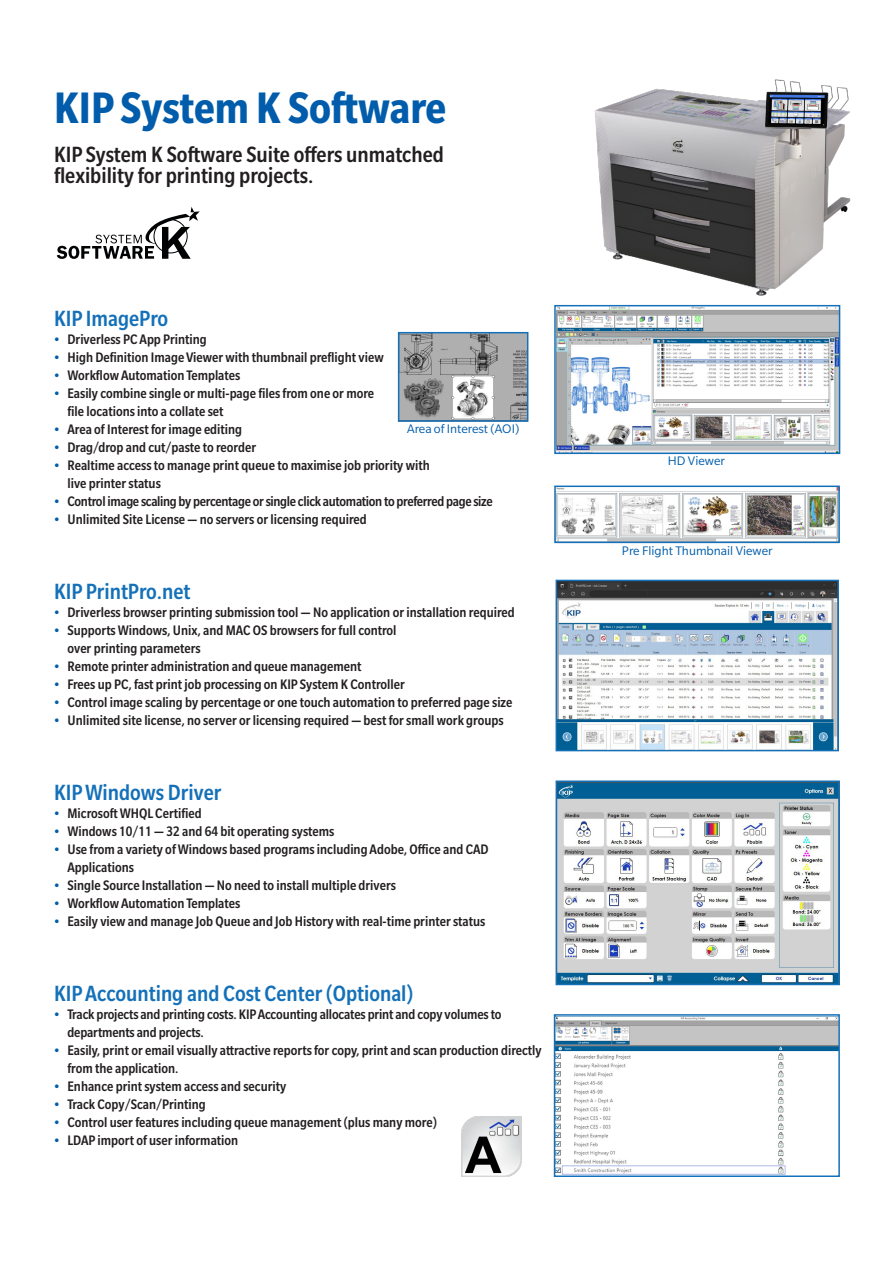
<style>
.page{position:relative;width:893px;height:1263px;background:#fff}
.page>*{position:absolute;margin:0;border:0;box-sizing:border-box;transform-origin:0 0}
.Title23{font:700 condensed 48px "Slate Pro";color:#015dab}
.Subhead23{font:500 condensed 24px "Slate Pro";color:#1471b9}
.Subhead23-2{font:500 condensed 24px/21px "Slate Pro";color:#231f20}
.t1{font:500 condensed 15px/18px "Slate Pro";color:#231f20}
.t2{font:500 condensed 15px "Slate Pro";letter-spacing:-.02em;color:#231f20}
.BlueCaption23{font:13.5px "Slate Pro";color:#015dab}
.s1{color:#015dab}
</style>
<div class="page">
<img style="left:559px;top:783px;width:278px;height:199px">
<div style="left:556px;top:780px;width:284px;height:205px;border:2px solid #1471b9"></div>
<img style="left:559px;top:583px;width:277px;height:165px">
<div style="left:556px;top:580px;width:283px;height:171px;border:2px solid #1471b9"></div>
<img style="left:557px;top:308px;width:280px;height:143px">
<div style="left:554px;top:305px;width:286px;height:149px;border:2px solid #1471b9"></div>
<img style="left:557px;top:488px;width:280px;height:52px">
<div style="left:554px;top:485px;width:286px;height:58px;border:2px solid #1471b9"></div>
<img style="left:401px;top:335px;width:124px;height:84px">
<div style="left:398px;top:332px;width:130px;height:90px;border:2px solid #1471b9"></div>
<img style="left:557px;top:1017px;width:280px;height:157px">
<div style="left:554px;top:1014px;width:286px;height:163px;border:2px solid #1471b9"></div>
<svg style="left:57px;top:207px;width:143px;height:52px"></svg>
<img style="left:462px;top:1117px;width:60px;height:60px">
<img style="left:594px;top:79px;width:257px;height:217px">
<p class="Title23" style="left:54px;top:82px;width:394px">KIP System K Software</p>
<p class="Subhead23-2" style="left:54px;top:144px;width:391px">KIP System K Software Suite offers unmatched flexibility for printing projects.</p>
<p class="Subhead23" style="left:54px;top:306px;width:116px">KIP ImagePro</p>
<p class="t1" style="left:54px;top:330px;width:154px"><span class="s1">•</span> Driverless PC App Printing</p>
<p class="t1" style="left:54px;top:348px;width:331px"><span class="s1">•</span> High Definition Image Viewer with thumbnail preflight view</p>
<p class="t1" style="left:54px;top:366px;width:188px"><span class="s1">•</span> Workflow Automation Templates</p>
<p class="t1" style="left:68px;top:384px;width:308px;text-indent:-14px"><span class="s1">•</span> Easily combine single or multi-page files from one or more file locations into a collate set</p>
<p class="t1" style="left:54px;top:420px;width:190px"><span class="s1">•</span> Area of Interest for image editing</p>
<p class="t1" style="left:54px;top:438px;width:204px"><span class="s1">•</span> Drag/drop and cut/paste to reorder</p>
<p class="t1" style="left:68px;top:456px;width:364px;text-indent:-14px"><span class="s1">•</span> Realtime access to manage print queue to maximise job priority with live printer status</p>
<p class="t2" style="left:54px;top:493px;width:440px"><span class="s1">•</span> Control image scaling by percentage or single click automation to preferred page size</p>
<p class="t1" style="left:54px;top:510px;width:314px"><span class="s1">•</span> Unlimited Site License — no servers or licensing required</p>
<p class="BlueCaption23" style="left:407px;top:422px;width:114px">Area of Interest (AOI)</p>
<p class="Subhead23" style="left:54px;top:579px;width:138px">KIP PrintPro.net</p>
<p class="t1" style="left:54px;top:603px;width:462px"><span class="s1">•</span> Driverless browser printing submission tool — No application or installation required</p>
<p class="t1" style="left:68px;top:621px;width:331px;text-indent:-14px"><span class="s1">•</span> Supports Windows, Unix, and MAC OS browsers for full control over printing parameters</p>
<p class="t1" style="left:54px;top:657px;width:309px"><span class="s1">•</span> Remote printer administration and queue management</p>
<p class="t1" style="left:54px;top:675px;width:352px"><span class="s1">•</span> Frees up PC, fast print job processing on KIP System K Controller</p>
<p class="t1" style="left:54px;top:693px;width:460px"><span class="s1">•</span> Control image scaling by percentage or one touch automation to preferred page size</p>
<p class="t1" style="left:54px;top:711px;width:451px"><span class="s1">•</span> Unlimited site license, no server or licensing required — best for small work groups</p>
<p class="Subhead23" style="left:54px;top:780px;width:169px">KIP Windows Driver</p>
<p class="t1" style="left:54px;top:804px;width:149px"><span class="s1">•</span> Microsoft WHQL Certified</p>
<p class="t1" style="left:54px;top:822px;width:282px"><span class="s1">•</span> Windows 10/11 — 32 and 64 bit operating systems</p>
<p class="t1" style="left:68px;top:840px;width:423px;text-indent:-14px"><span class="s1">•</span> Use from a variety of Windows based programs including Adobe, Office and CAD<br>Applications</p>
<p class="t1" style="left:54px;top:876px;width:343px"><span class="s1">•</span> Single Source Installation — No need to install multiple drivers</p>
<p class="t1" style="left:54px;top:894px;width:188px"><span class="s1">•</span> Workflow Automation Templates</p>
<p class="t1" style="left:54px;top:912px;width:433px"><span class="s1">•</span> Easily view and manage Job Queue and Job History with real-time printer status</p>
<p class="Subhead23" style="left:54px;top:981px;width:361px">KIP Accounting and Cost Center (Optional)</p>
<p class="t1" style="left:68px;top:1005px;width:436px;text-indent:-14px"><span class="s1">•</span> Track projects and printing costs. KIP Accounting allocates print and copy volumes to departments and projects.</p>
<p class="t1" style="left:68px;top:1041px;width:476px;text-indent:-14px"><span class="s1">•</span> Easily, print or email visually attractive reports for copy, print and scan production directly from the application.</p>
<p class="t1" style="left:54px;top:1077px;width:234px"><span class="s1">•</span> Enhance print system access and security</p>
<p class="t1" style="left:54px;top:1095px;width:153px"><span class="s1">•</span> Track Copy/Scan/Printing</p>
<p class="t1" style="left:54px;top:1113px;width:384px"><span class="s1">•</span> Control user features including queue management (plus many more)</p>
<p class="t1" style="left:54px;top:1131px;width:186px"><span class="s1">•</span> LDAP import of user information</p>
<p class="BlueCaption23" style="left:668px;top:454px;width:59px">HD Viewer</p>
<p class="BlueCaption23" style="left:622px;top:543px;width:152px">Pre Flight Thumbnail Viewer</p>
</div>
